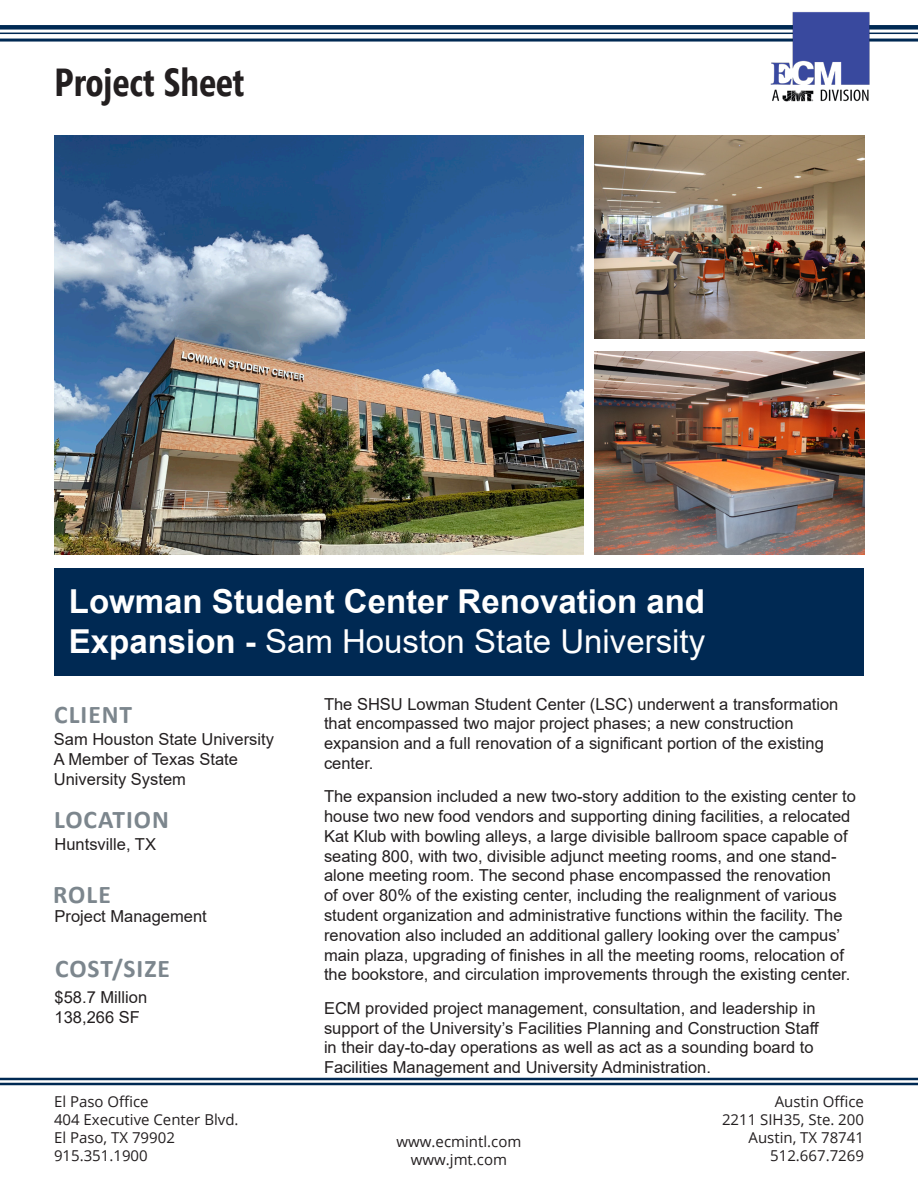
<style>
.page{position:relative;width:918px;height:1188px;background:#fff}
.page>*{position:absolute;margin:0;border:0;box-sizing:border-box;transform-origin:0 0}
.t1{font:700 39px "Segoe Condensed";color:#231f20}
.t2{font:700 33px/39.6px "Arial";color:#fff}
.t3{font:700 25.5px "Calibri";letter-spacing:.04em;color:#7c868d}
.t4{font:16.5px/19.8px "Arial";color:#231f20}
.t5{font:15px/18px "Open Sans";color:#231f20}
.s1{font-weight:400}
</style>
<div class="page">
<hr style="left:0;top:1078px;width:918px;height:2px;background:#002953">
<hr style="left:0;top:1083px;width:918px;height:2px;background:#002953">
<div style="left:55px;top:568px;width:809px;height:108px;background:#002953"></div>
<div style="left:0;top:25px;width:918px;height:5px;background:#002953"></div>
<hr style="left:0;top:33px;width:918px;height:1px;background:#002953">
<hr style="left:0;top:39px;width:918px;height:3px;background:#002953">
<img style="left:768px;top:12px;width:104px;height:89px">
<img style="left:55px;top:135px;width:529px;height:419px">
<img style="left:595px;top:351px;width:270px;height:203px">
<img style="left:595px;top:135px;width:270px;height:203px">
<h1 class="t1" style="left:55px;top:58px;width:191px">Project Sheet</h1>
<h2 class="t2" style="left:69px;top:582px;width:638px">Lowman Student Center Renovation and<br>Expansion - <span class="s1">Sam Houston State University</span></h2>
<h3 class="t3" style="left:54px;top:696px;width:79px">CLIENT</h3>
<p class="t4" style="left:54px;top:730px;width:222px">Sam Houston State University<br>A Member of Texas State<br>University System</p>
<h3 class="t3" style="left:54px;top:801px;width:116px">LOCATION</h3>
<p class="t4" style="left:55px;top:834px;width:103px">Huntsville, TX</p>
<h3 class="t3" style="left:53px;top:876px;width:59px">ROLE</h3>
<p class="t4" style="left:55px;top:906px;width:154px">Project Management</p>
<h3 class="t3" style="left:55px;top:951px;width:116px">COST/SIZE</h3>
<p class="t4" style="left:55px;top:987px;width:94px">$58.7 Million<br>138,266 SF</p>
<p class="t4" style="left:324px;top:694px;width:516px">The SHSU Lowman Student Center (LSC) underwent a transformation that encompassed two major project phases; a new construction expansion and a full renovation of a significant portion of the existing center.</p>
<p class="t4" style="left:324px;top:786px;width:533px">The expansion included a new two-story addition to the existing center to house two new food vendors and supporting dining facilities, a relocated Kat Klub with bowling alleys, a large divisible ballroom space capable of seating 800, with two, divisible adjunct meeting rooms, and one stand&shy;alone meeting room. The second phase encompassed the renovation<br>of over 80% of the existing center, including the realignment of various student organization and administrative functions within the facility. The renovation also included an additional gallery looking over the campus’ main plaza, upgrading of finishes in all the meeting rooms, relocation of the bookstore, and circulation improvements through the existing center.</p>
<p class="t4" style="left:324px;top:998px;width:497px">ECM provided project management, consultation, and leadership in support of the University’s Facilities Planning and Construction Staff in their day-to-day operations as well as act as a sounding board to Facilities Management and University Administration.</p>
<p class="t5" style="left:54px;top:1092px;width:186px">El Paso Office<br>404 Executive Center Blvd.<br>El Paso, TX 79902<br>915.351.1900</p>
<p class="t5" style="left:722px;top:1092px;width:144px;text-align:right">Austin Office<br>2211 SIH35, Ste. 200<br>Austin, TX 78741<br>512.667.7269</p>
<p class="t5" style="left:397px;top:1132px;width:126px;text-align:center">www.ecmintl.com www.jmt.com</p>
</div>
